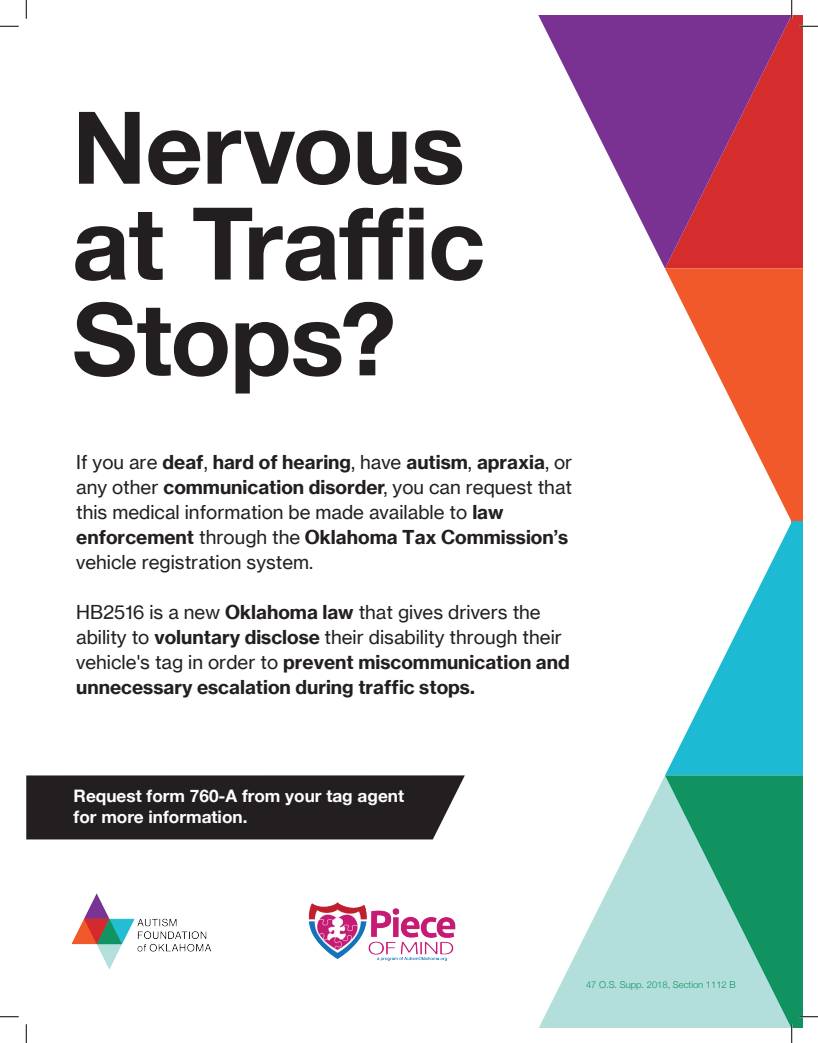
<style>
.page{position:relative;width:818px;height:1043px;background:#fff}
.page>*{position:absolute;margin:0;border:0;box-sizing:border-box;transform-origin:0 0}
.t1{font:700 100.5px/95.8px "Helvetica Neue";letter-spacing:-.01em;color:#231f20}
.t2{font:18.75px/25px "N Haas Grotesk TX Pro 55 Rg";color:#231f20}
.t3{font:18.75px/25.2px "N Haas Grotesk TX Pro 75 Bd";color:#231f20}
.t4{font:700 17.25px/20.8px "Helvetica Neue";color:#fff}
.t5{font:15px "N Haas Grotesk TX Pro 65 Md";color:#fff}
.t6{font:300 9.38px "Helvetica Neue";color:#119361}
.s1{font-family:"N Haas Grotesk TX Pro 55 Rg"}
.s2{font-family:"N Haas Grotesk TX Pro 75 Bd"}
</style>
<div class="page">
<div style="left:26px;top:775px;width:439px;height:64px;background:#231f20"></div>
<div style="left:791px;top:15px;width:12px;height:253px;background:#d52c2e"></div>
<svg style="left:538px;top:15px;width:253px;height:253px"></svg>
<svg style="left:665px;top:268px;width:138px;height:254px;fill:#f1592b"></svg>
<svg style="left:665px;top:522px;width:137px;height:253px;fill:#1cbbd3"></svg>
<svg style="left:539px;top:776px;width:126px;height:252px"></svg>
<svg style="left:665px;top:775px;width:137px;height:253px;background:#5bb699"></svg>
<img style="left:308px;top:902px;width:148px;height:58px">
<img style="left:71px;top:893px;width:140px;height:77px">
<svg style="left:0;top:25px;width:19px;height:2px"></svg>
<svg style="left:799px;top:25px;width:19px;height:2px"></svg>
<svg style="left:0;top:1016px;width:19px;height:1px"></svg>
<svg style="left:799px;top:1015px;width:19px;height:2px"></svg>
<svg style="left:25px;top:0;width:2px;height:19px"></svg>
<svg style="left:25px;top:1024px;width:2px;height:18px"></svg>
<svg style="left:790px;top:0;width:2px;height:19px"></svg>
<svg style="left:790px;top:1024px;width:2px;height:18px"></svg>
<h1 class="t1" style="left:72px;top:103px;width:415px">Nervous at Traffic<br>Stops?</h1>
<h1 class="t1" style="left:91px;top:117px;width:416px">Nervous at Traffic<br>Stops?</h1>
<p class="t3" style="left:76px;top:449px;width:497px"><span class="s1">If you are</span> deaf<span class="s1">,</span> hard of hearing<span class="s1">, have</span> autism<span class="s1">,</span> apraxia<span class="s1">, or</span></p>
<p class="t2" style="left:76px;top:474px;width:497px">any other <span class="s2">communication disorder</span>, you can request that this medical information be made available to <span class="s2">law</span></p>
<p class="t3" style="left:76px;top:524px;width:493px">enforcement <span class="s1">through the</span> Oklahoma Tax Commission’s</p>
<p class="t2" style="left:76px;top:549px;width:239px">vehicle registration system.</p>
<p class="t2" style="left:76px;top:599px;width:487px">HB2516 is a new <span class="s2">Oklahoma law</span> that gives drivers the ability to <span class="s2">voluntary disclose</span> their disability through their</p>
<p class="t3" style="left:76px;top:649px;width:495px"><span class="s1">vehicle's tag in order to</span> prevent miscommunication and unnecessary escalation during traffic stops.</p>
<p class="t4" style="left:74px;top:786px;width:332px">Request form 760-A from your tag agent for more information.</p>
<p class="t5" style="left:74px;top:790px;width:152px">for more information.</p>
<p class="t6" style="left:586px;top:976px;width:151px">47 O.S. Supp. 2018, Section 1112 B</p>
</div>
